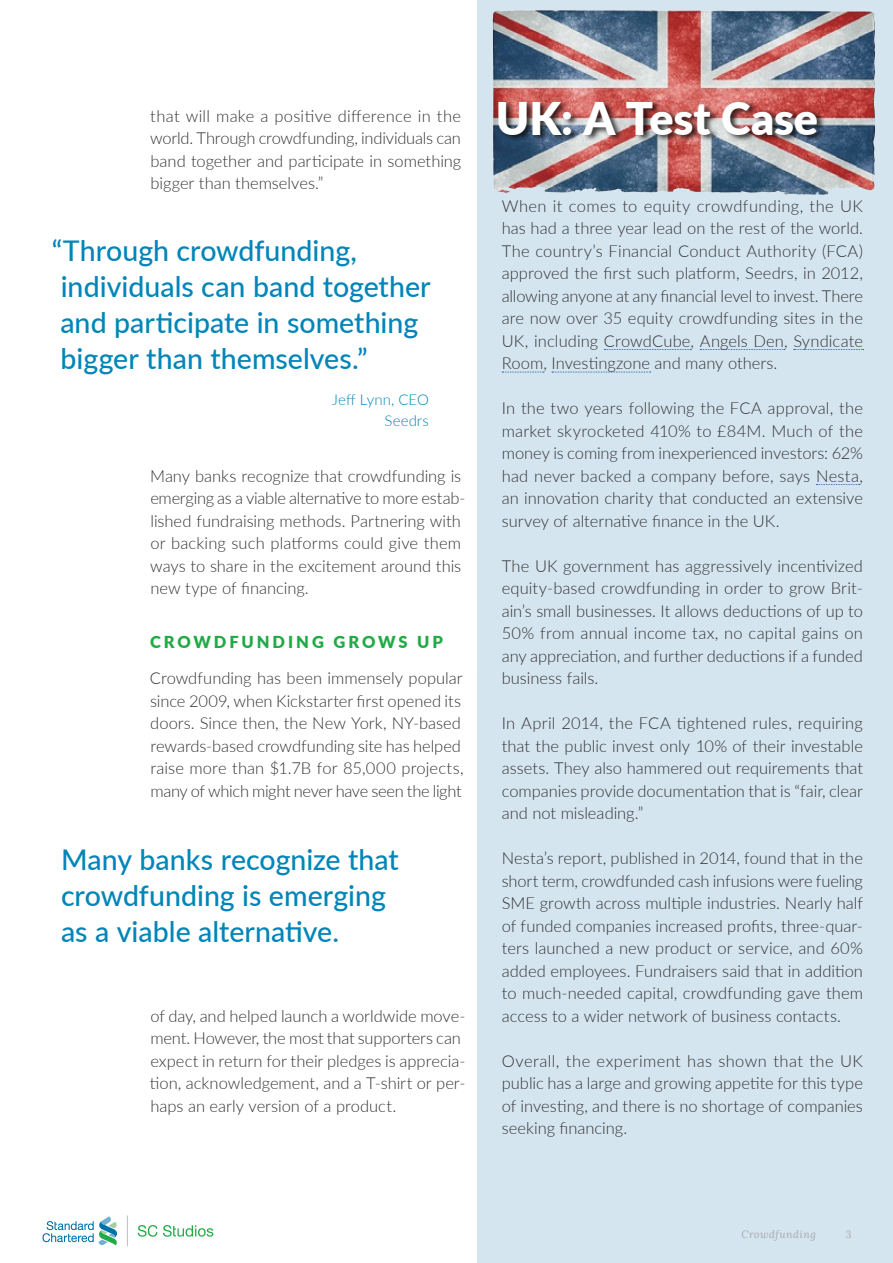
<style>
.page{position:relative;width:893px;height:1263px;background:#fff}
.page>*{position:absolute;margin:0;border:0;box-sizing:border-box;transform-origin:0 0}
.t1{font:900 45px "Lato";letter-spacing:-.005em;color:#fff}
.t2{font:500 28.5px/36px "Lato";color:#0085b8}
.t3{font:300 16.5px/22.5px "Lato";color:#333;text-align:justify}
.t4{font:900 16.5px "Lato";letter-spacing:.175em;color:#22aa47}
.t5{font:300 15px/21px "Lato";letter-spacing:.005em;color:#0085b8;text-align:right}
.t6{font:italic 10.5px "Lora";letter-spacing:.05em;color:#a7a9ac}
.t7{font:10.5px "Lora";color:#a7a9ac}
</style>
<div class="page">
<div style="left:477px;top:0;width:416px;height:1263px;background:#d5e5f0"></div>
<svg style="left:138px;top:1225px;width:75px;height:12px"></svg>
<svg style="left:42px;top:1216px;width:75px;height:29px"></svg>
<hr style="left:127px;top:1215px;width:1px;height:31px;background:#bcbec0">
<svg style="left:604px;top:349px;width:87px;height:1px"></svg>
<svg style="left:700px;top:349px;width:85px;height:1px"></svg>
<svg style="left:794px;top:349px;width:70px;height:1px"></svg>
<svg style="left:502px;top:372px;width:42px;height:1px"></svg>
<svg style="left:552px;top:372px;width:99px;height:1px"></svg>
<svg style="left:816px;top:484px;width:44px;height:1px"></svg>
<img style="left:492px;top:10px;width:384px;height:185px">
<div style="left:498px;top:99px;width:329px;height:44px;background:#000;opacity:.75"></div>
<p class="t3" style="left:150px;top:104px;width:313px">that will make a positive difference in the world. Through crowdfunding, individuals can band together and participate in something bigger than themselves.”</p>
<h2 class="t2" style="left:52px;top:232px;width:380px">“Through crowdfunding, individuals can band together and participate in something bigger than themselves.”</h2>
<p class="t5" style="left:332px;top:389px;width:99px">Jeff Lynn, CEO<br>Seedrs</p>
<p class="t3" style="left:150px;top:464px;width:317px;text-align:left">Many banks recognize that crowdfunding is emerging as a viable alternative to more estab&shy;lished fundraising methods. Partnering with or backing such platforms could give them ways to share in the excitement around this new type of financing.</p>
<p class="t4" style="left:150px;top:630px;width:294px">CROWDFUNDING GROWS UP</p>
<p class="t3" style="left:150px;top:666px;width:315px;text-align:left">Crowdfunding has been immensely popular since 2009, when Kickstarter first opened its doors. Since then, the New York, NY-based rewards-based crowdfunding site has helped raise more than $1.7B for 85,000 projects, many of which might never have seen the light</p>
<h2 class="t2" style="left:61px;top:840px;width:339px">Many banks recognize that crowdfunding is emerging as a viable alternative.</h2>
<p class="t3" style="left:150px;top:1004px;width:317px;text-align:left">of day, and helped launch a worldwide move&shy;ment. However, the most that supporters can expect in return for their pledges is apprecia&shy;tion, acknowledgement, and a T-shirt or per&shy;haps an early version of a product.</p>
<h1 class="t1" style="left:496px;top:84px;width:324px">UK: A Test Case</h1>
<p class="t3" style="left:502px;top:194px;width:363px">When it comes to equity crowdfunding, the UK has had a three year lead on the rest of the world.<br>The country’s Financial Conduct Authority (FCA) approved the first such platform, Seedrs, in 2012, allowing anyone at any financial level to invest. There are now over 35 equity crowdfunding sites in the UK, including CrowdCube, Angels Den, Syndicate Room, Investingzone and many others.</p>
<p class="t3" style="left:502px;top:396px;width:363px">In the two years following the FCA approval, the market skyrocketed 410% to £84M. Much of the money is coming from inexperienced investors: 62% had never backed a company before, says Nesta, an innovation charity that conducted an extensive survey of alternative finance in the UK.</p>
<p class="t3" style="left:502px;top:554px;width:363px">The UK government has aggressively incentivized equity-based crowdfunding in order to grow Brit&shy;ain’s small businesses. It allows deductions of up to 50% from annual income tax, no capital gains on any appreciation, and further deductions if a funded business fails.</p>
<p class="t3" style="left:502px;top:711px;width:363px">In April 2014, the FCA tightened rules, requiring that the public invest only 10% of their investable assets. They also hammered out requirements that companies provide documentation that is “fair, clear and not misleading.”</p>
<p class="t3" style="left:502px;top:846px;width:363px">Nesta’s report, published in 2014, found that in the short term, crowdfunded cash infusions were fueling SME growth across multiple industries. Nearly half of funded companies increased profits, three-quar&shy;ters launched a new product or service, and 60% added employees. Fundraisers said that in addition to much-needed capital, crowdfunding gave them access to a wider network of business contacts.</p>
<p class="t3" style="left:502px;top:1049px;width:363px">Overall, the experiment has shown that the UK public has a large and growing appetite for this type of investing, and there is no shortage of companies seeking financing.</p>
<p class="t6" style="left:741px;top:1227px;width:76px">Crowdfunding</p>
<p class="t7" style="left:846px;top:1227px;width:7px">3</p>
</div>
